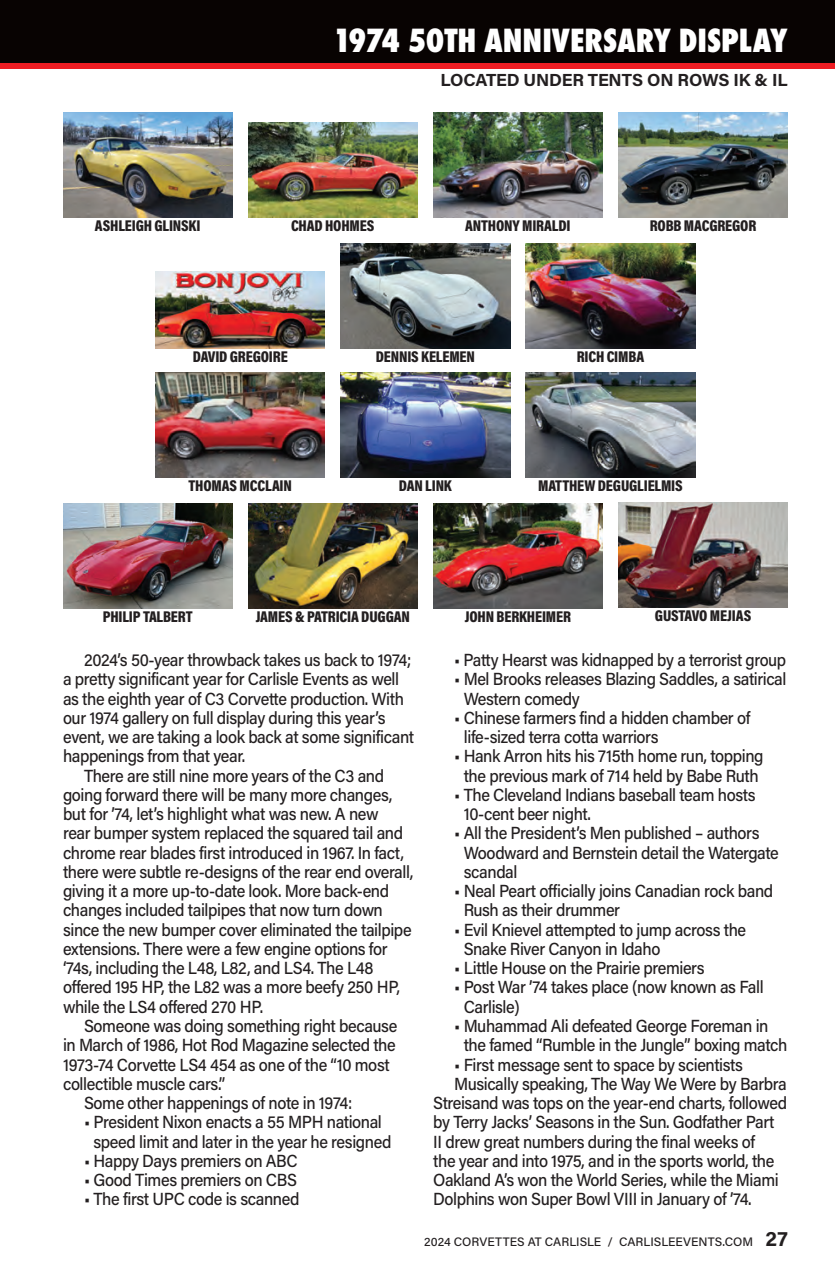
<style>
.page{position:relative;width:835px;height:1276px;background:#fff}
.page>*{position:absolute;margin:0;border:0;box-sizing:border-box;transform-origin:0 0}
.Heading_-_Page_Title_-_Left{font:800 35px "Futura PT Cond";color:#fff}
.Body{font:500 17.5px/19.2px "Acumin Pro";letter-spacing:-.025em;color:#231f20;scale:.93 1}
.Body-2{font:500 17.5px "Acumin Pro";letter-spacing:-.025em;color:#231f20;scale:.92 1}
.Body-3{font:700 17.5px "Acumin Pro";letter-spacing:-.01em;color:#231f20}
.Invitational_Car{font:900 15.75px "Acumin Pro Cond";letter-spacing:-.01em;color:#231f20}
.t1{font:500 12.25px "Acumin Pro";color:#231f20}
.s1{font-weight:700;font-size:21px}
</style>
<div class="page">
<img style="left:63px;top:112px;width:169px;height:105px">
<img style="left:156px;top:272px;width:169px;height:76px">
<img style="left:156px;top:373px;width:169px;height:105px">
<img style="left:63px;top:504px;width:169px;height:105px">
<img style="left:341px;top:243px;width:169px;height:105px">
<img style="left:248px;top:123px;width:169px;height:94px">
<img style="left:433px;top:112px;width:169px;height:105px">
<img style="left:526px;top:243px;width:169px;height:105px">
<img style="left:341px;top:373px;width:169px;height:105px">
<img style="left:248px;top:504px;width:169px;height:105px">
<img style="left:618px;top:112px;width:170px;height:105px">
<img style="left:618px;top:502px;width:169px;height:105px">
<img style="left:526px;top:373px;width:169px;height:105px">
<img style="left:433px;top:504px;width:169px;height:105px">
<div style="left:0;top:0;width:835px;height:63px;background:#080302"></div>
<div style="left:0;top:63px;width:835px;height:5px;background:#ee1d23"></div>
<p class="Invitational_Car" style="left:95px;top:215px;width:107px">ASHLEIGH GLINSKI</p>
<p class="Heading_-_Page_Title_-_Left" style="left:332px;top:20px;width:456px">1974 50TH ANNIVERSARY DISPLAY</p>
<p class="Body-3" style="left:440px;top:67px;width:349px">LOCATED UNDER TENTS ON ROWS IK &amp; IL</p>
<p class="Invitational_Car" style="left:291px;top:215px;width:85px">CHAD HOHMES</p>
<p class="Invitational_Car" style="left:465px;top:215px;width:107px">ANTHONY MIRALDI</p>
<p class="Invitational_Car" style="left:650px;top:215px;width:108px">ROBB MACGREGOR</p>
<p class="Invitational_Car" style="left:193px;top:346px;width:97px">DAVID GREGOIRE</p>
<p class="Invitational_Car" style="left:188px;top:475px;width:105px">THOMAS MCCLAIN</p>
<p class="Invitational_Car" style="left:376px;top:346px;width:101px">DENNIS KELEMEN</p>
<p class="Invitational_Car" style="left:399px;top:475px;width:55px">DAN LINK</p>
<p class="Invitational_Car" style="left:577px;top:346px;width:69px">RICH CIMBA</p>
<p class="Invitational_Car" style="left:538px;top:475px;width:146px">MATTHEW DEGUGLIELMIS</p>
<p class="Invitational_Car" style="left:103px;top:606px;width:91px">PHILIP TALBERT</p>
<p class="Invitational_Car" style="left:256px;top:606px;width:156px">JAMES &amp; PATRICIA DUGGAN</p>
<p class="Invitational_Car" style="left:465px;top:606px;width:108px">JOHN BERKHEIMER</p>
<p class="Invitational_Car" style="left:655px;top:605px;width:98px">GUSTAVO MEJIAS</p>
<p class="Body" style="left:63px;top:650px;width:379px;text-indent:21px">2024’s 50-year throwback takes us back to 1974; a pretty significant year for Carlisle Events as well as the eighth year of C3 Corvette production. With our 1974 gallery on full display during this year’s event, we are taking a look back at some significant happenings from that year.</p>
<p class="Body" style="left:63px;top:765px;width:378px;text-indent:21px">There are still nine more years of the C3 and going forward there will be many more changes, but for ’74, let’s highlight what was new. A new<br>rear bumper system replaced the squared tail and chrome rear blades first introduced in 1967. In fact, there were subtle re-designs of the rear end overall, giving it a more up-to-date look. More back-end changes included tailpipes that now turn down since the new bumper cover eliminated the tailpipe extensions. There were a few engine options for ‘74s, including the L48, L82, and LS4. The L48 offered 195 HP, the L82 was a more beefy 250 HP, while the LS4 offered 270 HP.</p>
<p class="Body" style="left:63px;top:1015px;width:361px;text-indent:21px">Someone was doing something right because in March of 1986, Hot Rod Magazine selected the 1973-74 Corvette LS4 454 as one of the “10 most collectible muscle cars.”</p>
<p class="Body" style="left:84px;top:1092px;width:290px">Some other happenings of note in 1974:</p>
<p class="Body" style="left:84px;top:1112px;width:332px;text-align:center">• President Nixon enacts a 55 MPH national speed limit and later in the year he resigned</p>
<p class="Body" style="left:84px;top:1150px;width:231px">• Happy Days premiers on ABC</p>
<p class="Body" style="left:84px;top:1169px;width:230px">• Good Times premiers on CBS</p>
<p class="Body" style="left:84px;top:1189px;width:233px">• The first UPC code is scanned</p>
<p class="Body-2" style="left:454px;top:648px;width:362px">• Patty Hearst was kidnapped by a terrorist group</p>
<p class="Body" style="left:464px;top:669px;width:348px;text-indent:-10px">• Mel Brooks releases Blazing Saddles, a satirical<br>Western comedy</p>
<p class="Body" style="left:464px;top:707px;width:310px;text-indent:-10px">• Chinese farmers find a hidden chamber of life-sized terra cotta warriors</p>
<p class="Body" style="left:454px;top:746px;width:334px;text-align:center">• Hank Arron hits his 715th home run, topping the previous mark of 714 held by Babe Ruth</p>
<p class="Body" style="left:464px;top:784px;width:315px;text-indent:-10px">• The Cleveland Indians baseball team hosts<br>10-cent beer night.</p>
<p class="Body" style="left:464px;top:823px;width:340px;text-indent:-10px">• All the President’s Men published – authors<br>Woodward and Bernstein detail the Watergate scandal</p>
<p class="Body" style="left:464px;top:881px;width:334px;text-indent:-10px">• Neal Peart officially joins Canadian rock band<br>Rush as their drummer</p>
<p class="Body" style="left:464px;top:919px;width:305px;text-indent:-10px">• Evil Knievel attempted to jump across the<br>Snake River Canyon in Idaho</p>
<p class="Body" style="left:454px;top:958px;width:271px">• Little House on the Prairie premiers</p>
<p class="Body" style="left:464px;top:977px;width:324px;text-indent:-10px">• Post War ’74 takes place (now known as Fall<br>Carlisle)</p>
<p class="Body" style="left:464px;top:1015px;width:349px;text-indent:-10px">• Muhammad Ali defeated George Foreman in the famed “Rumble in the Jungle” boxing match</p>
<p class="Body" style="left:454px;top:1054px;width:312px">• First message sent to space by scientists</p>
<p class="Body" style="left:433px;top:1073px;width:382px;text-indent:21px">Musically speaking, The Way We Were by Barbra Streisand was tops on the year-end charts, followed by Terry Jacks’ Seasons in the Sun. Godfather Part II drew great numbers during the final weeks of<br>the year and into 1975, and in the sports world, the Oakland A’s won the World Series, while the Miami Dolphins won Super Bowl VIII in January of ’74.</p>
<p class="t1" style="left:424px;top:1233px;width:365px">2024 CORVETTES AT CARLISLE / CARLISLEEVENTS.COM <span class="s1">27</span></p>
</div>
